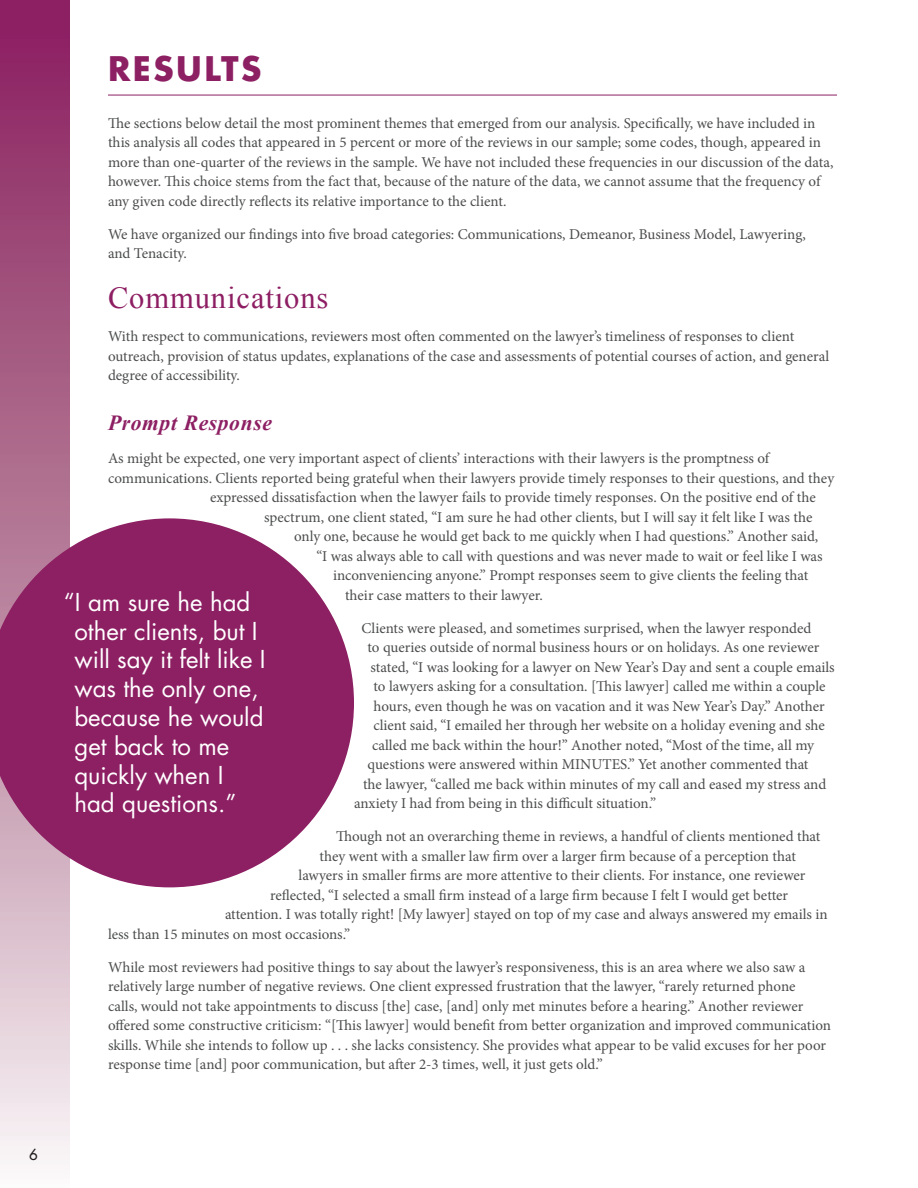
<style>
.page{position:relative;width:918px;height:1188px;background:#fff}
.page>*{position:absolute;margin:0;border:0;box-sizing:border-box;transform-origin:0 0}
.Header_2{font:700 33px "Futura Std";letter-spacing:.075em;color:#8d1f63}
.Subhead{font:30.6px "Times New Roman";letter-spacing:.03em;color:#8d1e63}
.Sidebar_Text{font:24px/28.8px "Futura Std";color:#fff}
.Second_Level_Subhead{font:italic 700 21.6px "Times New Roman";letter-spacing:.03em;color:#8d1f63}
.Body{font:15px/19.5px "Minion Pro";letter-spacing:-.005em;color:#4b4c4d}
.t1{font:500 15px "Futura Std";color:#231f20}
</style>
<div class="page">
<hr style="left:108px;top:95px;width:729px;height:1px;background:#8d1f63">
<svg style="left:0;top:0;width:69px;height:1160px;background:#b7799b"></svg>
<svg style="left:0;top:518px;width:354px;height:369px;background:#9e427b"></svg>
<p class="Header_2" style="left:108px;top:47px;width:155px">RESULTS</p>
<p class="Body" style="left:108px;top:113px;width:727px">The sections below detail the most prominent themes that emerged from our analysis. Specifically, we have included in this analysis all codes that appeared in 5 percent or more of the reviews in our sample; some codes, though, appeared in more than one-quarter of the reviews in the sample. We have not included these frequencies in our discussion of the data, however. This choice stems from the fact that, because of the nature of the data, we cannot assume that the frequency of any given code directly reflects its relative importance to the client.</p>
<p class="Body" style="left:108px;top:224px;width:699px">We have organized our findings into five broad categories: Communications, Demeanor, Business Model, Lawyering, and Tenacity.</p>
<p class="Subhead" style="left:108px;top:277px;width:222px">Communications</p>
<p class="Body" style="left:108px;top:327px;width:723px">With respect to communications, reviewers most often commented on the lawyer’s timeliness of responses to client outreach, provision of status updates, explanations of the case and assessments of potential courses of action, and general degree of accessibility.</p>
<p class="Second_Level_Subhead" style="left:108px;top:408px;width:165px">Prompt Response</p>
<p class="Body" style="left:108px;top:449px;width:664px">As might be expected, one very important aspect of clients’ interactions with their lawyers is the promptness of</p>
<p class="Body" style="left:108px;top:468px;width:728px">communications. Clients reported being grateful when their lawyers provide timely responses to their questions, and they</p>
<p class="Body" style="left:210px;top:488px;width:607px">expressed dissatisfaction when the lawyer fails to provide timely responses. On the positive end of the</p>
<p class="Body" style="left:264px;top:507px;width:550px">spectrum, one client stated, “I am sure he had other clients, but I will say it felt like I was the</p>
<p class="Body" style="left:294px;top:527px;width:526px">only one, because he would get back to me quickly when I had questions.” Another said,</p>
<p class="Body" style="left:316px;top:546px;width:508px">“I was always able to call with questions and was never made to wait or feel like I was</p>
<p class="Body" style="left:333px;top:566px;width:477px">inconveniencing anyone.” Prompt responses seem to give clients the feeling that</p>
<p class="Body" style="left:345px;top:585px;width:199px">their case matters to their lawyer.</p>
<p class="Body" style="left:362px;top:618px;width:452px">Clients were pleased, and sometimes surprised, when the lawyer responded</p>
<p class="Body" style="left:368px;top:638px;width:453px">to queries outside of normal business hours or on holidays. As one reviewer</p>
<p class="Body" style="left:370px;top:657px;width:466px">stated, “I was looking for a lawyer on New Year’s Day and sent a couple emails</p>
<p class="Body" style="left:374px;top:677px;width:454px">to lawyers asking for a consultation. [This lawyer] called me within a couple</p>
<p class="Body" style="left:374px;top:696px;width:453px">hours, even though he was on vacation and it was New Year’s Day.” Another</p>
<p class="Body" style="left:374px;top:716px;width:453px">client said, “I emailed her through her website on a holiday evening and she</p>
<p class="Body" style="left:372px;top:735px;width:444px">called me back within the hour!” Another noted, “Most of the time, all my</p>
<p class="Body" style="left:368px;top:755px;width:443px">questions were answered within MINUTES.” Yet another commented that</p>
<p class="Body" style="left:363px;top:774px;width:465px">the lawyer, “called me back within minutes of my call and eased my stress and</p>
<p class="Body" style="left:354px;top:794px;width:304px">anxiety I had from being in this difficult situation.”</p>
<p class="Body" style="left:336px;top:827px;width:486px">Though not an overarching theme in reviews, a handful of clients mentioned that</p>
<p class="Body" style="left:320px;top:846px;width:478px">they went with a smaller law firm over a larger firm because of a perception that</p>
<p class="Body" style="left:298px;top:866px;width:509px">lawyers in smaller firms are more attentive to their clients. For instance, one reviewer</p>
<p class="Body" style="left:270px;top:885px;width:520px">reflected, “I selected a small firm instead of a large firm because I felt I would get better</p>
<p class="Body" style="left:225px;top:905px;width:604px">attention. I was totally right! [My lawyer] stayed on top of my case and always answered my emails in</p>
<p class="Body" style="left:108px;top:924px;width:244px">less than 15 minutes on most occasions.”</p>
<p class="Body" style="left:108px;top:957px;width:725px">While most reviewers had positive things to say about the lawyer’s responsiveness, this is an area where we also saw a relatively large number of negative reviews. One client expressed frustration that the lawyer, “rarely returned phone<br>calls, would not take appointments to discuss [the] case, [and] only met minutes before a hearing.” Another reviewer offered some constructive criticism: “[This lawyer] would benefit from better organization and improved communication skills. While she intends to follow up . . . she lacks consistency. She provides what appear to be valid excuses for her poor response time [and] poor communication, but after 2-3 times, well, it just gets old.”</p>
<p class="Sidebar_Text" style="left:74px;top:588px;width:193px;text-indent:-10px">“I am sure he had other clients, but I will say it felt like I was the only one, because he would get back to me quickly when I had questions.”</p>
<p class="t1" style="left:29px;top:1145px;width:10px">6</p>
</div>
